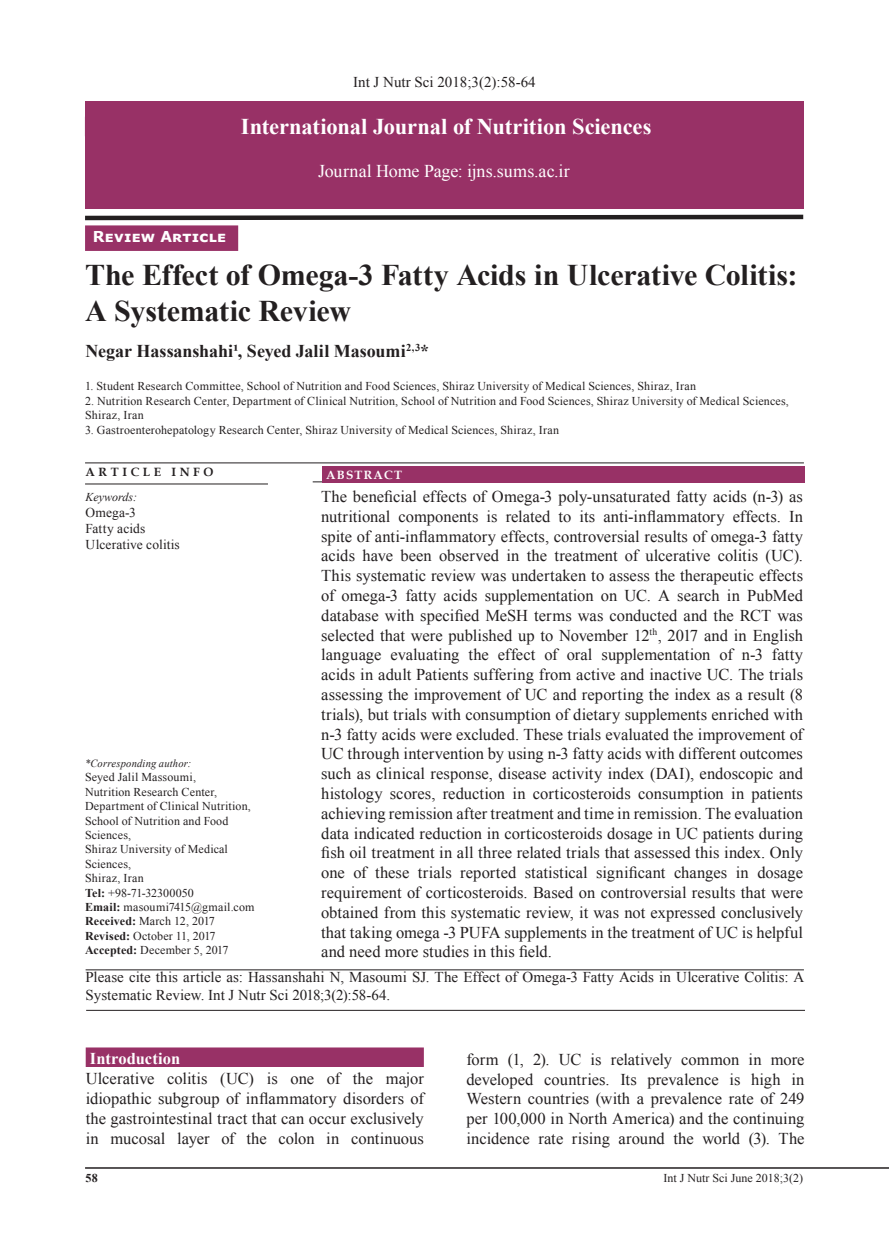
<style>
.page{position:relative;width:889px;height:1242px;background:#fff}
.page>*{position:absolute;margin:0;border:0;box-sizing:border-box;transform-origin:0 0}
.t1{font:700 30px/36px "Times New Roman";letter-spacing:-.01em;color:#231f20}
.t2{font:700 22.5px "Times New Roman";letter-spacing:-.005em;color:#fff}
.t3{font:700 18px "Times New Roman";color:#231f20}
.t4{font:18px "Times New Roman";color:#fff}
.t5{font:16.5px/19.8px "Times New Roman";color:#231f20;text-align:justify}
.t6{font:700 16.5px "Times New Roman";color:#fff}
.t7{font:15px/18px "Times New Roman";color:#231f20}
.t8{font:700 15px "Verdana";letter-spacing:.015em;color:#fff}
.t9{font:13.5px/16.2px "Times New Roman";letter-spacing:.01em;color:#231f20}
.t10{font:12px/14.4px "Times New Roman";letter-spacing:.015em;color:#231f20}
.t11{font:700 12px "Book Antiqua";letter-spacing:.3em;color:#231f20}
.t12{font:italic 12px "Times New Roman";color:#231f20}
.t13{font:700 12px "Book Antiqua";letter-spacing:.1em;color:#fff}
.t14{font:700 12px "Times New Roman";color:#231f20}
.t15{font:italic 10.95px "Times New Roman";letter-spacing:.015em;color:#231f20;scale:.96 1}
.s1{font-weight:700}
</style>
<div class="page">
<hr style="left:85px;top:1167px;width:804px;height:1px;background:#231f20">
<hr style="left:85px;top:462px;width:719px;height:1px;background:#231f20">
<hr style="left:85px;top:483px;width:183px;height:1px;background:#231f20">
<div style="left:85px;top:225px;width:153px;height:26px;background:#983166"></div>
<hr style="left:313px;top:481px;width:491px;height:1px;background:#231f20">
<div style="left:322px;top:466px;width:482px;height:16px;background:#983166"></div>
<hr style="left:86px;top:969px;width:718px;height:1px;background:#231f20">
<div style="left:85px;top:101px;width:718px;height:107px;background:#983166"></div>
<svg style="left:85px;top:214px;width:719px;height:7px"></svg>
<hr style="left:86px;top:1010px;width:719px;height:1px;background:#231f20">
<div style="left:86px;top:1047px;width:338px;height:20px;background:#983166"></div>
<p class="t7" style="left:353px;top:72px;width:184px">Int J Nutr Sci 2018;3(2):58-64</p>
<h2 class="t2" style="left:241px;top:110px;width:412px">International Journal of Nutrition Sciences</h2>
<p class="t4" style="left:318px;top:158px;width:253px">Journal Home Page: ijns.sums.ac.ir</p>
<p class="t8" style="left:93px;top:226px;width:135px">Review Article</p>
<h1 class="t1" style="left:85px;top:255px;width:714px">The Effect of Omega-3 Fatty Acids in Ulcerative Colitis:<br>A Systematic Review</h1>
<p class="t3" style="left:86px;top:338px;width:345px">Negar Hassanshahi¹, Seyed Jalil Masoumi<sup>2,3</sup>*</p>
<p class="t10" style="left:85px;top:379px;width:612px">1. Student Research Committee, School of Nutrition and Food Sciences, Shiraz University of Medical Sciences, Shiraz, Iran</p>
<p class="t10" style="left:85px;top:393px;width:705px">2. Nutrition Research Center, Department of Clinical Nutrition, School of Nutrition and Food Sciences, Shiraz University of Medical Sciences,<br>Shiraz, Iran</p>
<p class="t10" style="left:85px;top:422px;width:475px">3. Gastroenterohepatology Research Center, Shiraz University of Medical Sciences, Shiraz, Iran</p>
<p class="t11" style="left:86px;top:464px;width:129px">ARTICLE INFO</p>
<p class="t13" style="left:326px;top:466px;width:77px">ABSTRACT</p>
<p class="t5" style="left:321px;top:486px;width:483px">The beneficial effects of Omega-3 poly-unsaturated fatty acids (n-3) as nutritional components is related to its anti-inflammatory effects. In spite of anti-inflammatory effects, controversial results of omega-3 fatty acids have been observed in the treatment of ulcerative colitis (UC).<br>This systematic review was undertaken to assess the therapeutic effects of omega-3 fatty acids supplementation on UC. A search in PubMed database with specified MeSH terms was conducted and the RCT was selected that were published up to November 12<sup>th</sup>, 2017 and in English language evaluating the effect of oral supplementation of n-3 fatty acids in adult Patients suffering from active and inactive UC. The trials assessing the improvement of UC and reporting the index as a result (8 trials), but trials with consumption of dietary supplements enriched with n-3 fatty acids were excluded. These trials evaluated the improvement of UC through intervention by using n-3 fatty acids with different outcomes such as clinical response, disease activity index (DAI), endoscopic and histology scores, reduction in corticosteroids consumption in patients achieving remission after treatment and time in remission. The evaluation data indicated reduction in corticosteroids dosage in UC patients during fish oil treatment in all three related trials that assessed this index. Only one of these trials reported statistical significant changes in dosage requirement of corticosteroids. Based on controversial results that were obtained from this systematic review, it was not expressed conclusively that taking omega -3 PUFA supplements in the treatment of UC is helpful and need more studies in this field.</p>
<p class="t12" style="left:86px;top:488px;width:53px">Keywords:</p>
<p class="t9" style="left:86px;top:504px;width:96px">Omega-3<br>Fatty acids<br>Ulcerative colitis</p>
<p class="t15" style="left:85px;top:755px;width:112px">*Corresponding author:</p>
<p class="t10" style="left:85px;top:769px;width:171px">Seyed Jalil Massoumi,<br>Nutrition Research Center,<br>Department of Clinical Nutrition,<br>School of Nutrition and Food<br>Sciences,<br>Shiraz University of Medical<br>Sciences,<br>Shiraz, Iran<br><span class="s1">Tel:</span> +98-71-32300050<br><span class="s1">Email:</span> masoumi7415@gmail.com<br><span class="s1">Received:</span> March 12, 2017<br><span class="s1">Revised:</span> October 11, 2017<br><span class="s1">Accepted:</span> December 5, 2017</p>
<p class="t7" style="left:86px;top:967px;width:720px">Please cite this article as: Hassanshahi N, Masoumi SJ. The Effect of Omega-3 Fatty Acids in Ulcerative Colitis: A<br>Systematic Review. Int J Nutr Sci 2018;3(2):58-64.</p>
<p class="t6" style="left:90px;top:1047px;width:92px">Introduction</p>
<p class="t5" style="left:86px;top:1068px;width:340px">Ulcerative colitis (UC) is one of the major idiopathic subgroup of inflammatory disorders of the gastrointestinal tract that can occur exclusively in mucosal layer of the colon in continuous</p>
<p class="t5" style="left:466px;top:1048px;width:340px">form (1, 2). UC is relatively common in more developed countries. Its prevalence is high in Western countries (with a prevalence rate of 249 per 100,000 in North America) and the continuing incidence rate rising around the world (3). The</p>
<p class="t14" style="left:86px;top:1169px;width:14px">58</p>
<p class="t10" style="left:663px;top:1170px;width:141px">Int J Nutr Sci June 2018;3(2)</p>
</div>
